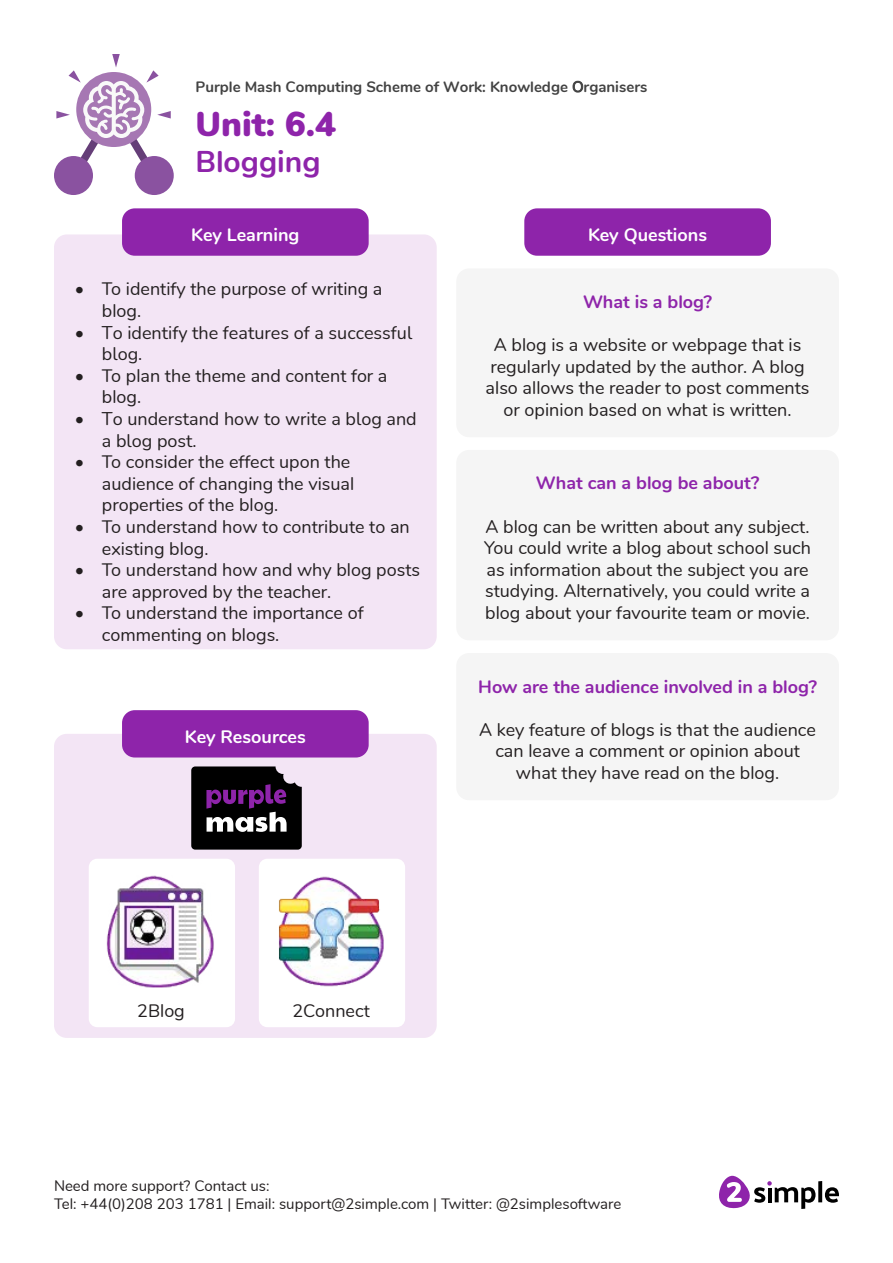
<style>
.page{position:relative;width:893px;height:1263px;background:#fff}
.page>*{position:absolute;margin:0;border:0;box-sizing:border-box;transform-origin:0 0}
.t1{font:900 34.5px "Nunito";color:#8e24aa}
.t2{font:700 30px "Nunito";color:#8e24aa}
.t3{font:18px/21.6px "Nunito";color:#231f20}
.t4{font:700 18px "Nunito";color:#8e24aa}
.t5{font:700 18px "Nunito";color:#fff}
.t6{font:15px/18px "Nunito";color:#231f20}
.t7{font:700 15px "Nunito";color:#424242}
.s1{font-weight:400}
</style>
<div class="page">
<svg style="left:818px;top:1181px;width:4px;height:21px"></svg>
<svg style="left:825px;top:1187px;width:14px;height:16px"></svg>
<svg style="left:719px;top:1176px;width:96px;height:33px"></svg>
<div style="left:54px;top:234px;width:383px;height:415px;background:#f3e5f5;border-radius:13px"></div>
<div style="left:122px;top:208px;width:247px;height:48px;background:#8e24aa;border-radius:13px"></div>
<div style="left:54px;top:156px;width:39px;height:39px;background:#8a52a0;border-radius:50%"></div>
<div style="left:135px;top:156px;width:39px;height:39px;background:#8a52a0;border-radius:50%"></div>
<svg style="left:56px;top:54px;width:115px;height:133px"></svg>
<div style="left:54px;top:734px;width:383px;height:304px;background:#f3e5f5;border-radius:13px"></div>
<div style="left:122px;top:710px;width:247px;height:47px;background:#8e24aa;border-radius:13px"></div>
<svg style="left:191px;top:766px;width:111px;height:84px"></svg>
<div style="left:89px;top:859px;width:146px;height:168px;background:#fff;border-radius:9px"></div>
<div style="left:259px;top:859px;width:146px;height:168px;background:#fff;border-radius:9px"></div>
<div style="left:524px;top:208px;width:247px;height:48px;background:#8e24aa;border-radius:13px"></div>
<div style="left:456px;top:268px;width:383px;height:169px;background:#f5f5f5;border-radius:13px"></div>
<div style="left:456px;top:450px;width:383px;height:190px;background:#f5f5f5;border-radius:13px"></div>
<div style="left:456px;top:653px;width:383px;height:147px;background:#f5f5f5;border-radius:13px"></div>
<img style="left:278px;top:876px;width:106px;height:111px">
<img style="left:106px;top:875px;width:108px;height:113px">
<p class="t7" style="left:196px;top:76px;width:453px">Purple Mash Computing Scheme of Work: Knowledge <span class="s1">O</span>rganisers</p>
<p class="t1" style="left:196px;top:98px;width:142px">Unit: 6.4</p>
<p class="t2" style="left:196px;top:139px;width:126px">Blogging</p>
<p class="t5" style="left:191px;top:221px;width:110px">Key Learning</p>
<p class="t3" style="left:102px;top:277px;width:282px;text-indent:-27px">• To identify the purpose of writing a blog.</p>
<p class="t3" style="left:102px;top:321px;width:312px;text-indent:-27px">• To identify the features of a successful blog.</p>
<p class="t3" style="left:102px;top:364px;width:287px;text-indent:-27px">• To plan the theme and content for a blog.</p>
<p class="t3" style="left:102px;top:407px;width:316px;text-indent:-27px">• To understand how to write a blog and a blog post.</p>
<p class="t3" style="left:102px;top:450px;width:254px;text-indent:-27px">• To consider the effect upon the audience of changing the visual properties of the blog.</p>
<p class="t3" style="left:102px;top:515px;width:309px;text-indent:-27px">• To understand how to contribute to an existing blog.</p>
<p class="t3" style="left:102px;top:558px;width:320px;text-indent:-27px">• To understand how and why blog posts are approved by the teacher.</p>
<p class="t3" style="left:102px;top:601px;width:263px;text-indent:-27px">• To understand the importance of commenting on blogs.</p>
<p class="t5" style="left:185px;top:723px;width:122px">Key Resources</p>
<p class="t5" style="left:588px;top:221px;width:121px">Key Questions</p>
<p class="t4" style="left:583px;top:288px;width:131px">What is a blog?</p>
<p class="t3" style="left:486px;top:333px;width:325px;text-align:center">A blog is a website or webpage that is regularly updated by the author. A blog also allows the reader to post comments or opinion based on what is written.</p>
<p class="t4" style="left:536px;top:470px;width:225px">What can a blog be about?</p>
<p class="t3" style="left:484px;top:515px;width:328px">A blog can be written about any subject.<br>You could write a blog about school such as information about the subject you are studying. Alternatively, you could write a blog about your favourite team or movie.</p>
<p class="t4" style="left:478px;top:673px;width:340px">How are the audience involved in a blog?</p>
<p class="t3" style="left:479px;top:718px;width:338px;text-align:center">A key feature of blogs is that the audience can leave a comment or opinion about what they have read on the blog.</p>
<p class="t3" style="left:137px;top:999px;width:49px">2Blog</p>
<p class="t3" style="left:292px;top:999px;width:79px">2Connect</p>
<p class="t6" style="left:54px;top:1176px;width:569px">Need more support? Contact us:<br>Tel: +44(0)208 203 1781 | Email: support@2simple.com | Twitter: @2simplesoftware</p>
</div>
